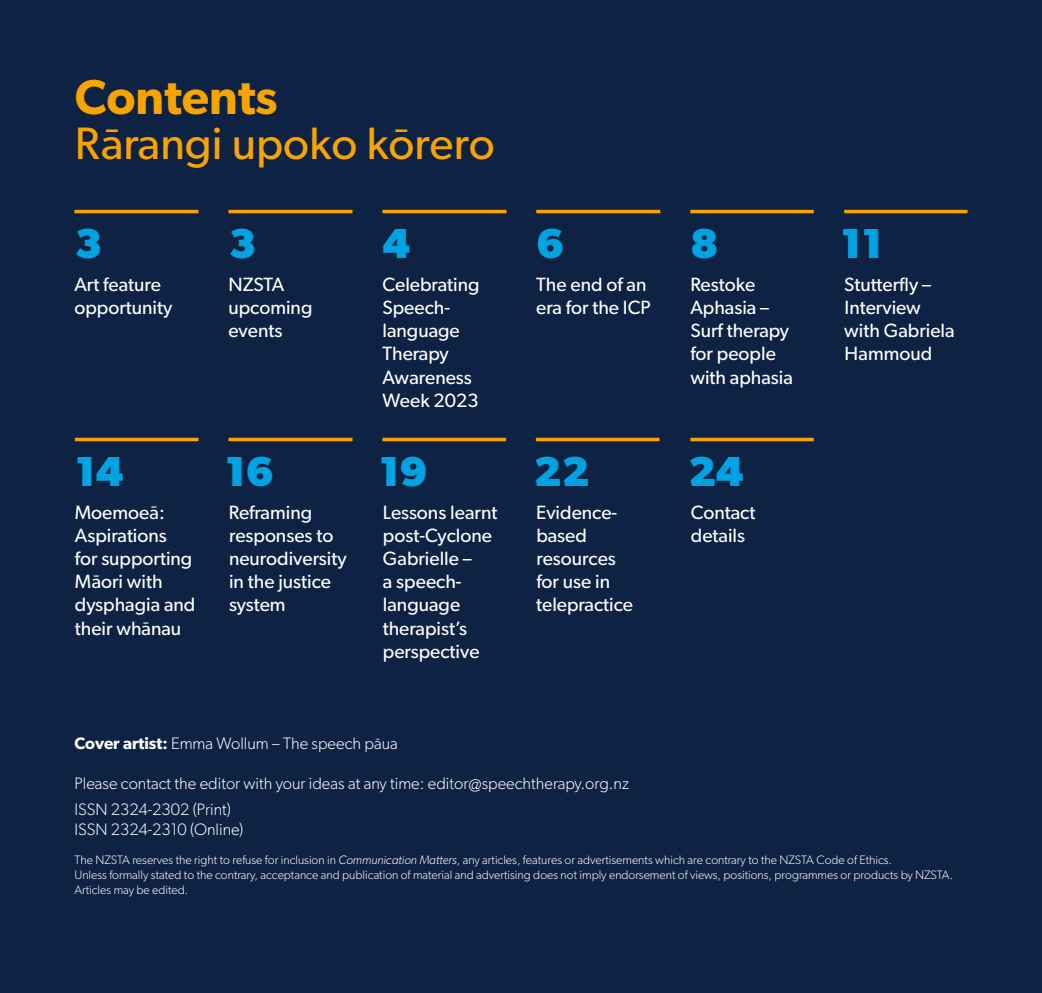
<style>
.page{position:relative;width:1042px;height:993px;background:#fff}
.page>*{position:absolute;margin:0;border:0;box-sizing:border-box;transform-origin:0 0}
.t1{font:600 49px "Gibson";color:#f7a400}
.t2{font:45.5px "Gibson";color:#f7a400}
.TOC_page_number{font:700 42px "Gibson";color:#00a3e2}
.TOC_title{font:19.25px/23.1px "Gibson";color:#fff}
.body{font:300 16.62px/20.1px "Gibson";color:#fff}
.IFC_small_white{font:300 12.25px/14.7px "Gibson";color:#fff}
.s1{font-weight:600}
.s2{font-style:italic}
</style>
<div class="page">
<div style="left:0;top:0;width:1042px;height:992px;background:#0e2244"></div>
<svg style="left:228px;top:437px;width:124px;height:4px"></svg>
<svg style="left:382px;top:437px;width:124px;height:4px"></svg>
<svg style="left:536px;top:437px;width:123px;height:4px"></svg>
<hr style="left:844px;top:210px;width:123px;height:3px;background:#f7a400">
<hr style="left:228px;top:210px;width:124px;height:3px;background:#f7a400">
<hr style="left:382px;top:210px;width:124px;height:3px;background:#f7a400">
<hr style="left:536px;top:210px;width:124px;height:3px;background:#f7a400">
<svg style="left:690px;top:437px;width:124px;height:4px"></svg>
<svg style="left:75px;top:437px;width:123px;height:4px"></svg>
<hr style="left:690px;top:210px;width:124px;height:3px;background:#f7a400">
<hr style="left:74px;top:210px;width:124px;height:3px;background:#f7a400">
<h1 class="t1" style="left:75px;top:67px;width:204px">Contents</h1>
<h1 class="t2" style="left:75px;top:116px;width:421px">Rārangi upoko kōrero</h1>
<p class="TOC_page_number" style="left:74px;top:218px;width:29px">3</p>
<p class="TOC_title" style="left:74px;top:272px;width:99px">Art feature opportunity</p>
<p class="TOC_page_number" style="left:228px;top:218px;width:29px">3</p>
<p class="TOC_title" style="left:228px;top:272px;width:86px">NZSTA upcoming events</p>
<p class="TOC_page_number" style="left:75px;top:446px;width:50px">14</p>
<p class="TOC_title" style="left:75px;top:500px;width:122px">Moemoeā:<br>Aspirations<br>for supporting<br>Māori with dysphagia and their whānau</p>
<p class="TOC_page_number" style="left:225px;top:446px;width:50px">16</p>
<p class="TOC_title" style="left:229px;top:500px;width:119px">Reframing responses to neurodiversity in the justice system</p>
<p class="TOC_page_number" style="left:382px;top:218px;width:29px">4</p>
<p class="TOC_title" style="left:382px;top:272px;width:99px">Celebrating<br>Speech&shy;language<br>Therapy<br>Awareness<br>Week 2023</p>
<p class="TOC_page_number" style="left:379px;top:446px;width:50px">19</p>
<p class="TOC_title" style="left:383px;top:500px;width:116px">Lessons learnt post-Cyclone<br>Gabrielle –<br>a speech&shy;language therapist’s perspective</p>
<p class="TOC_page_number" style="left:536px;top:218px;width:29px">6</p>
<p class="TOC_title" style="left:536px;top:272px;width:116px">The end of an era for the ICP</p>
<p class="TOC_page_number" style="left:534px;top:446px;width:57px">22</p>
<p class="TOC_title" style="left:536px;top:500px;width:98px">Evidence&shy;based resources for use in telepractice</p>
<p class="TOC_page_number" style="left:690px;top:218px;width:29px">8</p>
<p class="TOC_title" style="left:690px;top:272px;width:104px">Restoke<br>Aphasia –<br>Surf therapy for people with aphasia</p>
<p class="TOC_page_number" style="left:688px;top:446px;width:57px">24</p>
<p class="TOC_title" style="left:690px;top:500px;width:66px">Contact details</p>
<p class="TOC_page_number" style="left:840px;top:218px;width:43px">11</p>
<p class="TOC_title" style="left:844px;top:272px;width:112px">Stutterfly –<br>Interview with Gabriela<br>Hammoud</p>
<p class="body" style="left:74px;top:733px;width:325px"><span class="s1">Cover artist:</span> Emma Wollum – The speech pāua</p>
<p class="body" style="left:74px;top:773px;width:556px">Please contact the editor with your ideas at any time: editor@speechtherapy.org.nz</p>
<p class="body" style="left:74px;top:798px;width:170px">ISSN 2324-2302 (Print)<br>ISSN 2324-2310 (Online)</p>
<p class="IFC_small_white" style="left:74px;top:852px;width:880px">The NZSTA reserves the right to refuse for inclusion in <span class="s2">Communication Matters</span>, any articles, features or advertisements which are contrary to the NZSTA Code of Ethics.<br>Unless formally stated to the contrary, acceptance and publication of material and advertising does not imply endorsement of views, positions, programmes or products by NZSTA.<br>Articles may be edited.</p>
</div>
